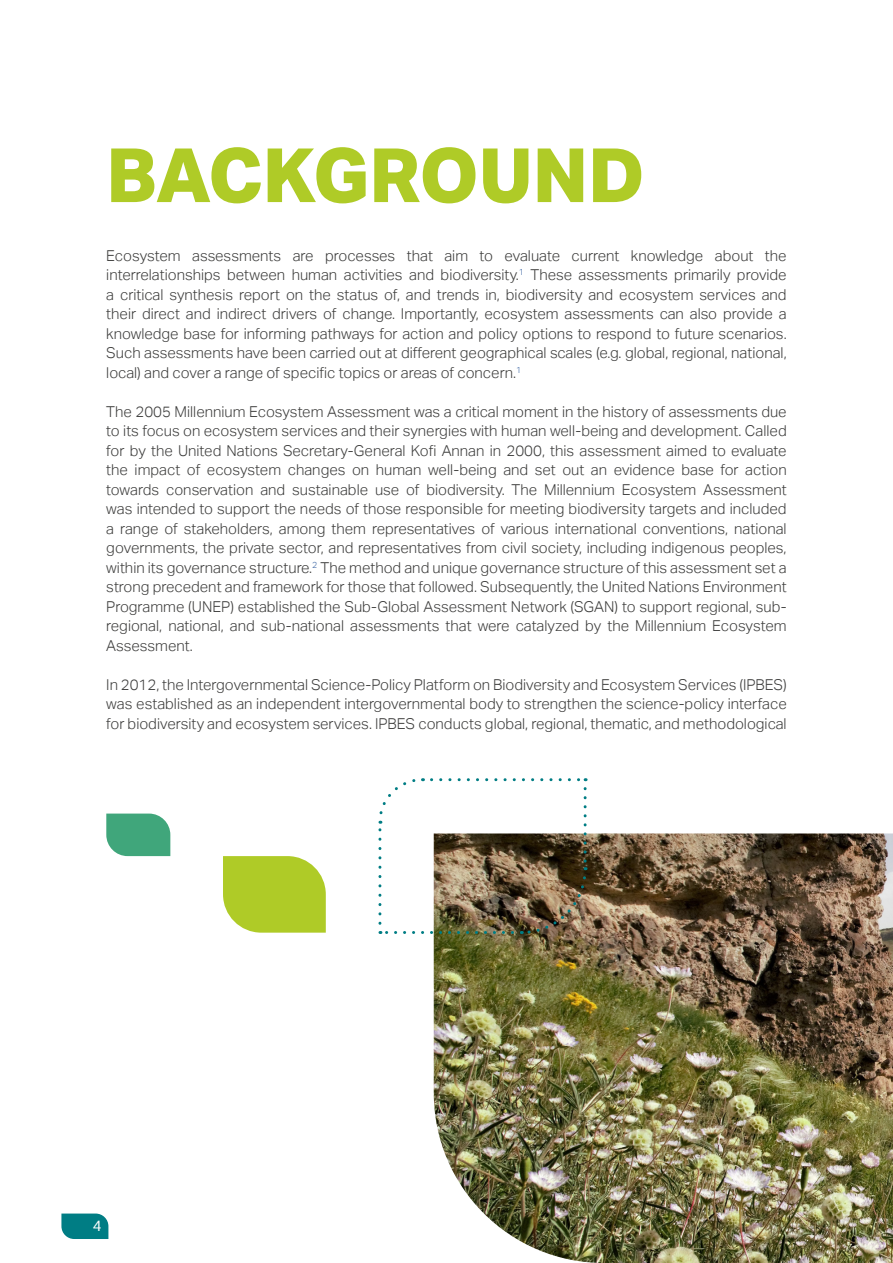
<style>
.page{position:relative;width:893px;height:1263px;background:#fff}
.page>*{position:absolute;margin:0;border:0;box-sizing:border-box;transform-origin:0 0}
.t1{font:800 75px "Aktiv Grotesk";color:#afcb27}
.t2{font:300 15px/19.5px "Aktiv Grotesk";color:#3c3c3b;text-align:justify}
.t3{font:15px "Aktiv Grotesk";color:#fff}
</style>
<div class="page">
<svg style="left:61px;top:1213px;width:47px;height:26px"></svg>
<img style="left:434px;top:833px;width:459px;height:430px">
<svg style="left:223px;top:856px;width:103px;height:77px;background:#b5cf39"></svg>
<svg style="left:378px;top:778px;width:45px;height:145px"></svg>
<svg style="left:431px;top:778px;width:155px;height:3px"></svg>
<svg style="left:521px;top:789px;width:67px;height:146px"></svg>
<svg style="left:380px;top:931px;width:132px;height:3px"></svg>
<svg style="left:106px;top:813px;width:64px;height:43px;background:#50ad86"></svg>
<h1 class="t1" style="left:106px;top:132px;width:540px">BACKGROUND</h1>
<p class="t2" style="left:106px;top:246px;width:682px">Ecosystem assessments are processes that aim to evaluate current knowledge about the interrelationships between human activities and biodiversity.<sup>1</sup> These assessments primarily provide a critical synthesis report on the status of, and trends in, biodiversity and ecosystem services and their direct and indirect drivers of change. Importantly, ecosystem assessments can also provide a knowledge base for informing pathways for action and policy options to respond to future scenarios.<br>Such assessments have been carried out at different geographical scales (e.g. global, regional, national, local) and cover a range of specific topics or areas of concern.<sup>1</sup></p>
<p class="t2" style="left:106px;top:402px;width:682px">The 2005 Millennium Ecosystem Assessment was a critical moment in the history of assessments due to its focus on ecosystem services and their synergies with human well-being and development. Called for by the United Nations Secretary-General Kofi Annan in 2000, this assessment aimed to evaluate the impact of ecosystem changes on human well-being and set out an evidence base for action towards conservation and sustainable use of biodiversity. The Millennium Ecosystem Assessment was intended to support the needs of those responsible for meeting biodiversity targets and included a range of stakeholders, among them representatives of various international conventions, national governments, the private sector, and representatives from civil society, including indigenous peoples, within its governance structure.<sup>2</sup> The method and unique governance structure of this assessment set a strong precedent and framework for those that followed. Subsequently, the United Nations Environment Programme (UNEP) established the Sub-Global Assessment Network (SGAN) to support regional, sub&shy;regional, national, and sub-national assessments that were catalyzed by the Millennium Ecosystem Assessment.</p>
<p class="t2" style="left:106px;top:675px;width:682px">In 2012, the Intergovernmental Science-Policy Platform on Biodiversity and Ecosystem Services (IPBES) was established as an independent intergovernmental body to strengthen the science-policy interface for biodiversity and ecosystem services. IPBES conducts global, regional, thematic, and methodological</p>
<p class="t3" style="left:93px;top:1217px;width:10px">4</p>
</div>
